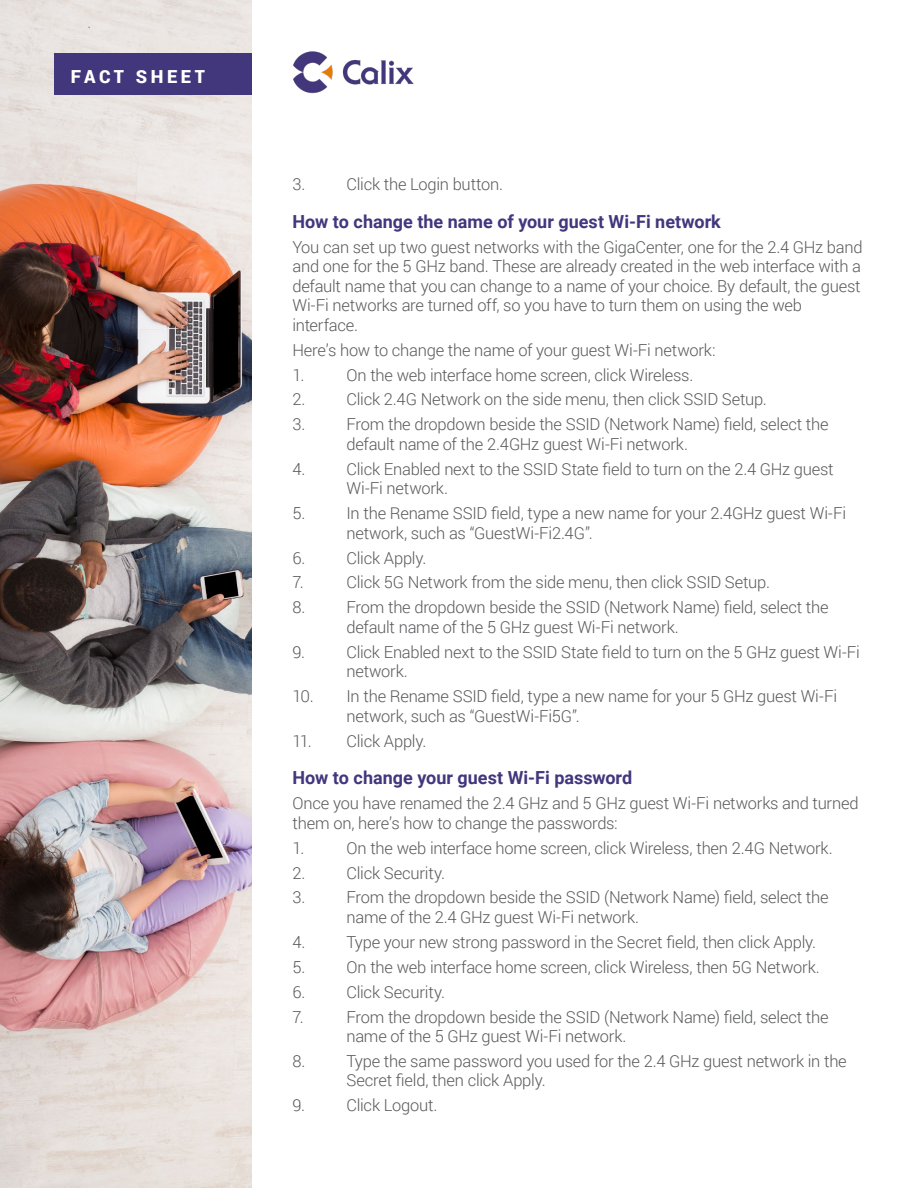
<style>
.page{position:relative;width:918px;height:1188px;background:#fff}
.page>*{position:absolute;margin:0;border:0;box-sizing:border-box;transform-origin:0 0}
.t1{font:700 18px "Roboto";color:#42367d}
.t2{font:900 18px "Roboto";letter-spacing:.2em;color:#fff}
.t3{font:300 16.5px/19.5px "Roboto";letter-spacing:-.015em;color:#58595b}
</style>
<div class="page">
<img style="left:0;top:0;width:252px;height:1188px">
<img style="left:293px;top:51px;width:121px;height:43px">
<div style="left:55px;top:53px;width:197px;height:41px;background:#42367d"></div>
<p class="t2" style="left:71px;top:64px;width:136px">FACT SHEET</p>
<p class="t3" style="left:292px;top:174px;width:14px">3.</p>
<p class="t3" style="left:347px;top:174px;width:158px">Click the Login button.</p>
<p class="t1" style="left:292px;top:209px;width:430px">How to change the name of your guest Wi-Fi network</p>
<p class="t3" style="left:292px;top:237px;width:572px">You can set up two guest networks with the GigaCenter, one for the 2.4 GHz band and one for the 5 GHz band. These are already created in the web interface with a default name that you can change to a name of your choice. By default, the guest Wi-Fi networks are turned off, so you have to turn them on using the web interface.</p>
<p class="t3" style="left:292px;top:337px;width:425px;line-height:24.9px">Here’s how to change the name of your guest Wi-Fi network:<br>1.</p>
<p class="t3" style="left:347px;top:364px;width:348px">On the web interface home screen, click Wireless.</p>
<p class="t3" style="left:292px;top:389px;width:14px">2.</p>
<p class="t3" style="left:347px;top:389px;width:422px">Click 2.4G Network on the side menu, then click SSID Setup.</p>
<p class="t3" style="left:292px;top:414px;width:14px">3.</p>
<p class="t3" style="left:347px;top:414px;width:484px">From the dropdown beside the SSID (Network Name) field, select the default name of the 2.4GHz guest Wi-Fi network.</p>
<p class="t3" style="left:292px;top:459px;width:14px">4.</p>
<p class="t3" style="left:347px;top:459px;width:489px">Click Enabled next to the SSID State field to turn on the 2.4 GHz guest<br>Wi-Fi network.</p>
<p class="t3" style="left:293px;top:503px;width:14px">5.</p>
<p class="t3" style="left:347px;top:503px;width:501px">In the Rename SSID field, type a new name for your 2.4GHz guest Wi-Fi network, such as “GuestWi-Fi2.4G”.</p>
<p class="t3" style="left:293px;top:547px;width:14px">6.</p>
<p class="t3" style="left:347px;top:547px;width:82px">Click Apply.</p>
<p class="t3" style="left:292px;top:572px;width:13px">7.</p>
<p class="t3" style="left:347px;top:572px;width:425px">Click 5G Network from the side menu, then click SSID Setup.</p>
<p class="t3" style="left:292px;top:597px;width:14px">8.</p>
<p class="t3" style="left:347px;top:597px;width:484px">From the dropdown beside the SSID (Network Name) field, select the default name of the 5 GHz guest Wi-Fi network.</p>
<p class="t3" style="left:292px;top:642px;width:14px">9.</p>
<p class="t3" style="left:347px;top:642px;width:515px">Click Enabled next to the SSID State field to turn on the 5 GHz guest Wi-Fi network.</p>
<p class="t3" style="left:347px;top:686px;width:492px;text-indent:-54px">10. In the Rename SSID field, type a new name for your 5 GHz guest Wi-Fi network, such as “GuestWi-Fi5G”.</p>
<p class="t3" style="left:292px;top:730px;width:136px">11. Click Apply.</p>
<p class="t1" style="left:292px;top:765px;width:341px">How to change your guest Wi-Fi password</p>
<p class="t3" style="left:292px;top:793px;width:568px">Once you have renamed the 2.4 GHz and 5 GHz guest Wi-Fi networks and turned them on, here’s how to change the passwords:</p>
<p class="t3" style="left:292px;top:838px;width:13px">1.</p>
<p class="t3" style="left:347px;top:838px;width:488px">On the web interface home screen, click Wireless, then 2.4G Network.</p>
<p class="t3" style="left:292px;top:862px;width:14px">2.</p>
<p class="t3" style="left:347px;top:862px;width:100px">Click Security.</p>
<p class="t3" style="left:292px;top:887px;width:14px">3.</p>
<p class="t3" style="left:347px;top:887px;width:484px">From the dropdown beside the SSID (Network Name) field, select the name of the 2.4 GHz guest Wi-Fi network.</p>
<p class="t3" style="left:292px;top:932px;width:14px">4.</p>
<p class="t3" style="left:347px;top:932px;width:471px">Type your new strong password in the Secret field, then click Apply.</p>
<p class="t3" style="left:292px;top:957px;width:14px">5.</p>
<p class="t3" style="left:347px;top:957px;width:475px">On the web interface home screen, click Wireless, then 5G Network.</p>
<p class="t3" style="left:292px;top:982px;width:14px">6.</p>
<p class="t3" style="left:346px;top:982px;width:100px">Click Security.</p>
<p class="t3" style="left:292px;top:1006px;width:13px">7.</p>
<p class="t3" style="left:346px;top:1006px;width:484px">From the dropdown beside the SSID (Network Name) field, select the name of the 5 GHz guest Wi-Fi network.</p>
<p class="t3" style="left:292px;top:1051px;width:14px">8.</p>
<p class="t3" style="left:346px;top:1051px;width:502px">Type the same password you used for the 2.4 GHz guest network in the<br>Secret field, then click Apply.</p>
<p class="t3" style="left:292px;top:1095px;width:14px">9.</p>
<p class="t3" style="left:346px;top:1095px;width:92px">Click Logout.</p>
</div>
